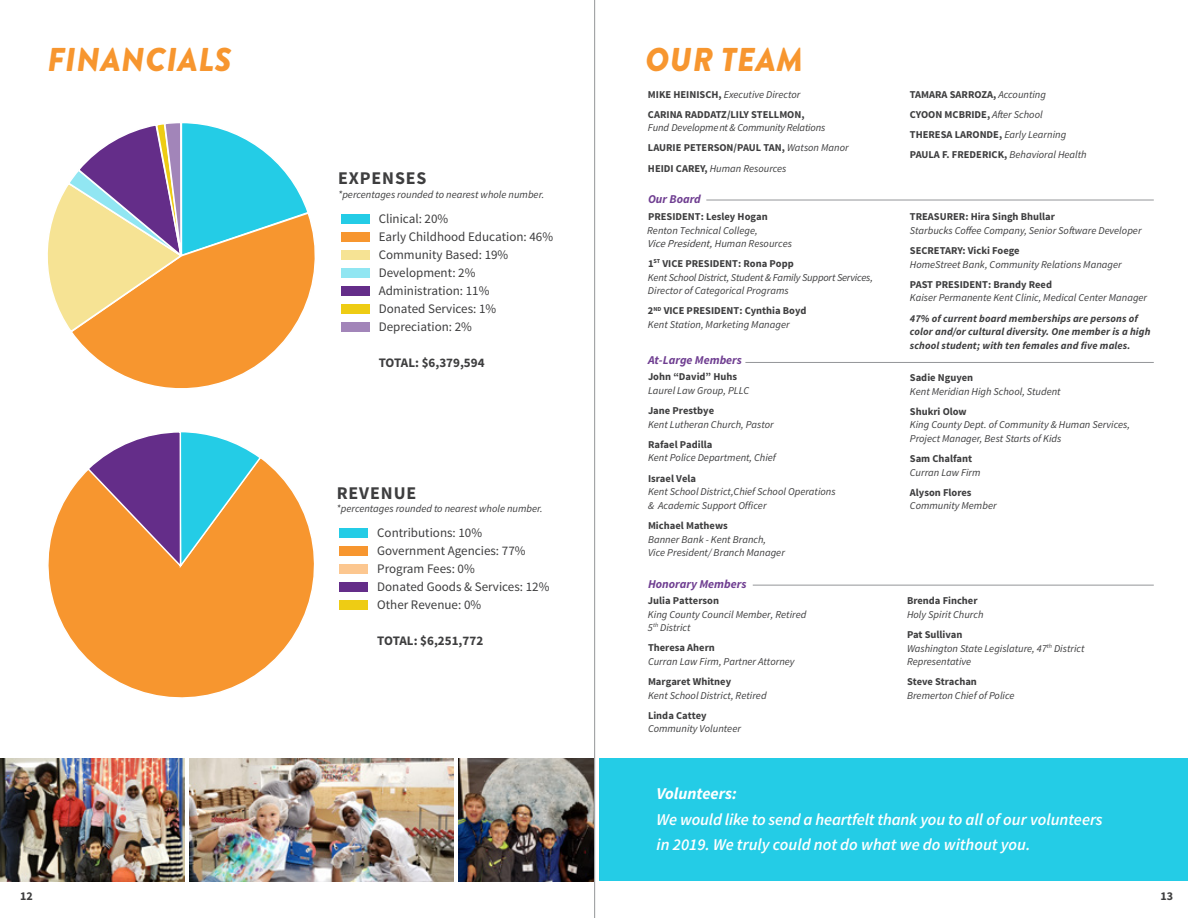
<style>
.page{position:relative;width:1188px;height:918px;background:#fff}
.page>*{position:absolute;margin:0;border:0;box-sizing:border-box;transform-origin:0 0}
.t1{font:italic 900 33px "Brandon Grotesque";letter-spacing:.02em;color:#f7962f}
.t2{font:700 18px "Source Sans Pro";letter-spacing:.05em;color:#3e3e3f}
.t3{font:italic 600 16.5px/25.5px "Source Sans Pro";color:#fff}
.t4{font:italic 700 16.5px "Source Sans Pro";color:#fff}
.t5{font:13.05px "Source Sans Pro";color:#3e3e3f}
.t6{font:700 13.05px "Source Sans Pro";color:#3e3e3f}
.t7{font:italic 700 12px "Source Sans Pro";color:#6f3e91}
.t8{font:700 12px "Source Sans Pro";color:#3e3e3f}
.t9{font:italic 10.5px/13.5px "Source Sans Pro";color:#3e3e3f}
.t10{font:700 10.5px/20px "Source Sans Pro";color:#3e3e3f}
.t11{font:italic 10.5px/20.2px "Source Sans Pro";letter-spacing:-.02em;color:#3e3e3f}
.t12{font:italic 700 10.5px/13.5px "Source Sans Pro";letter-spacing:.01em;color:#3e3e3f}
.s1{font-weight:400;font-style:italic}
.s2{font-weight:700;font-style:normal}
.s3{font-style:inherit}
</style>
<div class="page">
<div style="left:600px;top:758px;width:588px;height:123px;background:#24cce6"></div>
<div style="left:340px;top:528px;width:28px;height:10px;background:#24cce6"></div>
<div style="left:340px;top:546px;width:28px;height:10px;background:#f7962f"></div>
<div style="left:340px;top:564px;width:28px;height:10px;background:#fcc790"></div>
<div style="left:340px;top:582px;width:28px;height:10px;background:#642d89"></div>
<div style="left:340px;top:600px;width:28px;height:10px;background:#eecc14"></div>
<div style="left:341px;top:214px;width:28px;height:10px;background:#24cce6"></div>
<div style="left:341px;top:232px;width:28px;height:10px;background:#f7962f"></div>
<div style="left:341px;top:250px;width:28px;height:10px;background:#f6e394"></div>
<div style="left:341px;top:268px;width:28px;height:10px;background:#91e6f2"></div>
<div style="left:341px;top:286px;width:28px;height:10px;background:#642d89"></div>
<div style="left:341px;top:304px;width:28px;height:10px;background:#eecc14"></div>
<hr style="left:706px;top:200px;width:448px;height:1px;background:#939598">
<hr style="left:745px;top:362px;width:409px;height:1px;background:#939598">
<hr style="left:753px;top:585px;width:401px;height:1px;background:#939598">
<img style="left:0;top:758px;width:184px;height:123px">
<img style="left:190px;top:758px;width:263px;height:123px">
<img style="left:459px;top:758px;width:135px;height:123px">
<svg style="left:73px;top:222px;width:242px;height:166px"></svg>
<svg style="left:47px;top:123px;width:263px;height:211px"></svg>
<div style="left:341px;top:322px;width:28px;height:10px;background:#a285b9"></div>
<svg style="left:48px;top:459px;width:266px;height:239px"></svg>
<svg style="left:86px;top:432px;width:176px;height:138px"></svg>
<hr style="left:594px;top:0;width:1px;height:918px;background:#939598">
<p class="t1" style="left:47px;top:36px;width:186px">FINANCIALS</p>
<p class="t8" style="left:20px;top:888px;width:14px">12</p>
<p class="t2" style="left:338px;top:166px;width:90px">EXPENSES</p>
<p class="t9" style="left:338px;top:188px;width:208px">*percentages rounded to nearest whole number.</p>
<p class="t5" style="left:379px;top:211px;width:71px">Clinical: 20%</p>
<p class="t5" style="left:379px;top:229px;width:176px">Early Childhood Education: 46%</p>
<p class="t5" style="left:379px;top:247px;width:131px">Community Based: 19%</p>
<p class="t5" style="left:379px;top:265px;width:98px">Development: 2%</p>
<p class="t5" style="left:379px;top:283px;width:112px">Administration: 11%</p>
<p class="t5" style="left:379px;top:301px;width:119px">Donated Services: 1%</p>
<p class="t5" style="left:379px;top:319px;width:95px">Depreciation: 2%</p>
<p class="t6" style="left:379px;top:354px;width:107px">TOTAL: $6,379,594</p>
<p class="t2" style="left:337px;top:481px;width:81px">REVENUE</p>
<p class="t5" style="left:377px;top:525px;width:106px">Contributions: 10%</p>
<p class="t5" style="left:377px;top:543px;width:150px">Government Agencies: 77%</p>
<p class="t5" style="left:377px;top:561px;width:99px">Program Fees: 0%</p>
<p class="t5" style="left:377px;top:579px;width:174px">Donated Goods &amp; Services: 12%</p>
<p class="t5" style="left:377px;top:597px;width:105px">Other Revenue: 0%</p>
<p class="t6" style="left:377px;top:632px;width:107px">TOTAL: $6,251,772</p>
<p class="t9" style="left:337px;top:502px;width:208px">*percentages rounded to nearest whole number.</p>
<p class="t1" style="left:645px;top:36px;width:159px">OUR TEAM</p>
<p class="t10" style="left:648px;top:85px;width:158px">MIKE HEINISCH, <span class="s1">Executive Director<br></span>CARINA RADDATZ/LILY STELLMON,</p>
<p class="t11" style="left:648px;top:117px;width:202px">Fund Development &amp; Community Relations<br><span class="s2">LAURIE PETERSON/PAUL TAN,</span> Watson Manor<br><span class="s2">HEIDI CAREY,</span> Human Resources</p>
<p class="t7" style="left:648px;top:192px;width:54px">Our Board</p>
<p class="t9" style="left:647px;top:210px;width:146px"><span class="s2">PRESIDENT: Lesley Hogan<br></span>Renton Technical College,<br><span class="s3">VicePresident,</span>Human Resources</p>
<p class="t11" style="left:648px;top:257px;width:226px;line-height:13.5px"><span class="s2">1</span><sup>ST</sup> <span class="s2">VICE PRESIDENT: Rona Popp<br></span>Kent School District, Student &amp; Family Support Services,<br>Director of Categorical Programs</p>
<p class="t9" style="left:648px;top:304px;width:160px"><span class="s2">2</span><sup>ND</sup> <span class="s2">VICE PRESIDENT: Cynthia Boyd<br></span>Kent Station, Marketing Manager</p>
<p class="t7" style="left:648px;top:352px;width:95px">At-Large Members</p>
<p class="t9" style="left:648px;top:370px;width:103px"><span class="s2">John “David” Huhs<br></span>Laurel Law Group, PLLC</p>
<p class="t9" style="left:648px;top:404px;width:127px"><span class="s2">Jane Prestbye<br></span>Kent Lutheran Church, Pastor</p>
<p class="t9" style="left:648px;top:438px;width:129px"><span class="s2">Rafael Padilla<br></span>Kent Police Department, Chief</p>
<p class="t9" style="left:648px;top:471px;width:189px"><span class="s2">Israel Vela<br></span>Kent School District,Chief School Operations &amp; Academic Support Officer</p>
<p class="t9" style="left:648px;top:519px;width:138px"><span class="s2">Michael Mathews<br></span>Banner Bank - Kent Branch,<br>Vice President/ Branch Manager</p>
<p class="t7" style="left:648px;top:577px;width:100px">Honorary Members</p>
<p class="t9" style="left:648px;top:594px;width:160px"><span class="s2">Julia Patterson<br></span>King County Council Member, Retired<br>5<sup>th</sup> District</p>
<p class="t9" style="left:648px;top:641px;width:148px"><span class="s2">Theresa Ahern<br></span>Curran Law Firm, Partner Attorney</p>
<p class="t9" style="left:648px;top:675px;width:120px"><span class="s2">Margaret Whitney<br></span>Kent School District, Retired</p>
<p class="t9" style="left:648px;top:709px;width:95px"><span class="s2">Linda Cattey<br></span>Community Volunteer</p>
<p class="t10" style="left:910px;top:85px;width:138px">TAMARA SARROZA, <span class="s1">Accounting</span></p>
<p class="t10" style="left:910px;top:105px;width:134px">CYOON MCBRIDE, <span class="s1">After School</span></p>
<p class="t10" style="left:910px;top:125px;width:158px">THERESA LARONDE, <span class="s1">Early Learning</span></p>
<p class="t10" style="left:910px;top:145px;width:178px">PAULA F. FREDERICK, <span class="s1">Behavioral Health</span></p>
<p class="t10" style="left:910px;top:207px;width:146px">TREASURER: Hira Singh Bhullar</p>
<p class="t9" style="left:910px;top:224px;width:233px">Starbucks Coffee Company, Senior Software Developer</p>
<p class="t10" style="left:910px;top:241px;width:111px">SECRETARY: Vicki Foege</p>
<p class="t9" style="left:910px;top:257px;width:213px">HomeStreet Bank, Community Relations Manager</p>
<p class="t10" style="left:910px;top:275px;width:144px">PAST PRESIDENT: Brandy Reed</p>
<p class="t9" style="left:910px;top:291px;width:239px">Kaiser Permanente Kent Clinic, Medical Center Manager</p>
<p class="t12" style="left:910px;top:311px;width:242px">47% of current board memberships are persons of color and/or cultural diversity. One member is a high school student; with ten females and five males.</p>
<p class="t9" style="left:910px;top:371px;width:152px"><span class="s2">Sadie Nguyen<br></span>Kent Meridian High School, Student</p>
<p class="t9" style="left:910px;top:405px;width:222px"><span class="s2">Shukri Olow<br></span>King County Dept. of Community &amp; Human Services,<br>Project Manager, Best Starts of Kids</p>
<p class="t9" style="left:910px;top:452px;width:72px"><span class="s2">Sam Chalfant<br></span>Curran Law Firm</p>
<p class="t9" style="left:910px;top:486px;width:88px"><span class="s2">Alyson Flores<br></span>Community Member</p>
<p class="t10" style="left:907px;top:591px;width:72px">Brenda Fincher</p>
<p class="t9" style="left:907px;top:608px;width:78px">Holy Spirit Church</p>
<p class="t10" style="left:907px;top:625px;width:57px">Pat Sullivan</p>
<p class="t9" style="left:907px;top:641px;width:179px">Washington State Legislature, 47<sup>th</sup> District<br>Representative</p>
<p class="t10" style="left:907px;top:672px;width:71px">Steve Strachan</p>
<p class="t9" style="left:907px;top:689px;width:109px">Bremerton Chief of Police</p>
<p class="t4" style="left:657px;top:783px;width:82px">Volunteers:</p>
<p class="t3" style="left:657px;top:807px;width:448px">We would like to send a heartfelt thank you to all of our volunteers in 2019. We truly could not do what we do without you.</p>
<p class="t8" style="left:1160px;top:888px;width:14px">13</p>
</div>
